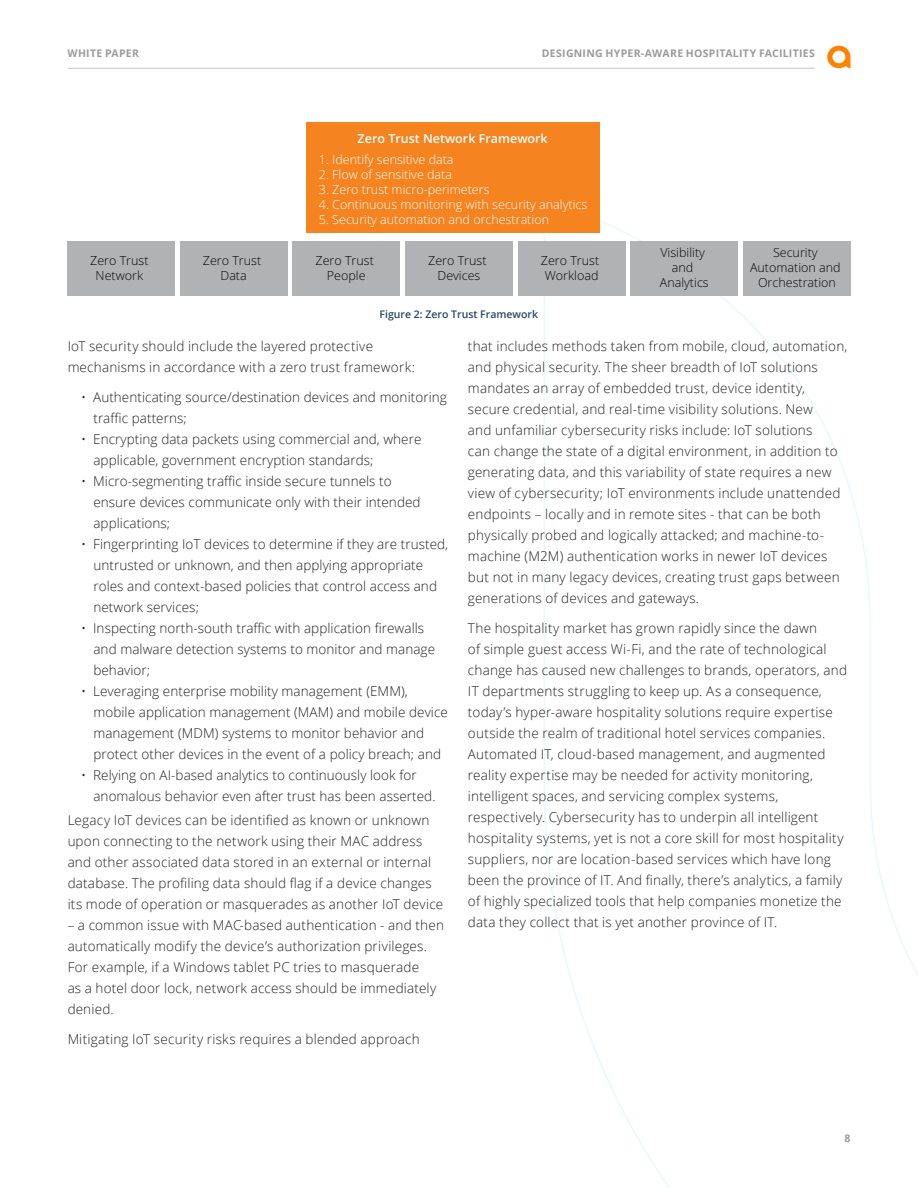
<style>
.page{position:relative;width:918px;height:1188px;background:#fff}
.page>*{position:absolute;margin:0;border:0;box-sizing:border-box;transform-origin:0 0}
.t1{font:300 13.5px/21px "Open Sans";letter-spacing:.015em;color:#231f20}
.t2{font:300 12.6px "Open Sans";color:#fff}
.t3{font:300 12.6px/15px "Open Sans";color:#040503;text-align:center}
.t4{font:600 12.6px "Open Sans";color:#fff}
.t5{font:700 10.5px "Open Sans";letter-spacing:.025em;color:#9c9b9b}
.Legal___Chart_Footer{font:600 10.5px "Open Sans";color:#274661}
</style>
<div class="page">
<hr style="left:68px;top:68px;width:747px;height:1px;background:#c3c5c6">
<svg style="left:543px;top:45px;width:375px;height:1143px"></svg>
<div style="left:306px;top:123px;width:293px;height:110px;background:#f58320"></div>
<div style="left:68px;top:241px;width:107px;height:55px;background:#b1b2b4"></div>
<div style="left:180px;top:241px;width:107px;height:55px;background:#b1b2b4"></div>
<div style="left:293px;top:241px;width:107px;height:55px;background:#b1b2b4"></div>
<div style="left:405px;top:241px;width:108px;height:55px;background:#b1b2b4"></div>
<div style="left:518px;top:241px;width:107px;height:55px;background:#b1b2b4"></div>
<div style="left:631px;top:241px;width:107px;height:55px;background:#b1b2b4"></div>
<div style="left:743px;top:241px;width:107px;height:55px;background:#b1b2b4"></div>
<p class="t5" style="left:68px;top:45px;width:73px">WHITE PAPER</p>
<p class="t5" style="left:542px;top:45px;width:274px">DESIGNING HYPER-AWARE HOSPITALITY FACILITIES</p>
<p class="t4" style="left:358px;top:129px;width:192px">Zero Trust Network Framework</p>
<p class="t2" style="left:319px;top:151px;width:136px">1. Identify sensitive data</p>
<p class="t2" style="left:319px;top:166px;width:135px">2. Flow of sensitive data</p>
<p class="t2" style="left:319px;top:181px;width:172px">3. Zero trust micro-perimeters</p>
<p class="t2" style="left:319px;top:196px;width:270px">4. Continuous monitoring with security analytics</p>
<p class="t2" style="left:319px;top:211px;width:232px">5. Security automation and orchestration</p>
<p class="t3" style="left:90px;top:252px;width:60px">Zero Trust<br>Network</p>
<p class="t3" style="left:203px;top:252px;width:60px">Zero Trust<br>Data</p>
<p class="t3" style="left:315px;top:252px;width:60px">Zero Trust<br>People</p>
<p class="t3" style="left:428px;top:252px;width:60px">Zero Trust<br>Devices</p>
<p class="t3" style="left:541px;top:252px;width:60px">Zero Trust<br>Workload</p>
<p class="t3" style="left:660px;top:245px;width:50px">Visibility and<br>Analytics</p>
<p class="t3" style="left:750px;top:245px;width:92px">Security<br>Automation and<br>Orchestration</p>
<p class="Legal___Chart_Footer" style="left:380px;top:307px;width:160px">Figure 2: Zero Trust Framework</p>
<p class="t1" style="left:68px;top:335px;width:349px">IoT security should include the layered protective mechanisms in accordance with a zero trust framework:</p>
<p class="t1" style="left:93px;top:386px;width:355px;text-indent:-12px">• Authenticating source/destination devices and monitoring traffic patterns;</p>
<p class="t1" style="left:93px;top:428px;width:330px;text-indent:-12px">• Encrypting data packets using commercial and, where applicable, government encryption standards;</p>
<p class="t1" style="left:93px;top:470px;width:329px;text-indent:-12px">• Micro-segmenting traffic inside secure tunnels to ensure devices communicate only with their intended applications;</p>
<p class="t1" style="left:93px;top:533px;width:356px;text-indent:-12px">• Fingerprinting IoT devices to determine if they are trusted, untrusted or unknown, and then applying appropriate roles and context-based policies that control access and network services;</p>
<p class="t1" style="left:93px;top:617px;width:343px;text-indent:-12px">• Inspecting north-south traffic with application firewalls and malware detection systems to monitor and manage behavior;</p>
<p class="t1" style="left:93px;top:680px;width:356px;text-indent:-12px">• Leveraging enterprise mobility management (EMM), mobile application management (MAM) and mobile device management (MDM) systems to monitor behavior and protect other devices in the event of a policy breach; and</p>
<p class="t1" style="left:93px;top:764px;width:344px;text-indent:-12px">• Relying on AI-based analytics to continuously look for anomalous behavior even after trust has been asserted.</p>
<p class="t1" style="left:68px;top:809px;width:377px">Legacy IoT devices can be identified as known or unknown upon connecting to the network using their MAC address and other associated data stored in an external or internal database. The profiling data should flag if a device changes its mode of operation or masquerades as another IoT device</p>
<p class="t1" style="left:68px;top:914px;width:378px">– a common issue with MAC-based authentication - and then automatically modify the device’s authorization privileges.<br>For example, if a Windows tablet PC tries to masquerade<br>as a hotel door lock, network access should be immediately denied.</p>
<p class="t1" style="left:68px;top:1028px;width:354px">Mitigating IoT security risks requires a blended approach</p>
<p class="t1" style="left:468px;top:335px;width:381px">that includes methods taken from mobile, cloud, automation, and physical security. The sheer breadth of IoT solutions mandates an array of embedded trust, device identity, secure credential, and real-time visibility solutions. New<br>and unfamiliar cybersecurity risks include: IoT solutions<br>can change the state of a digital environment, in addition to generating data, and this variability of state requires a new view of cybersecurity; IoT environments include unattended endpoints – locally and in remote sites - that can be both physically probed and logically attacked; and machine-to&shy;machine (M2M) authentication works in newer IoT devices but not in many legacy devices, creating trust gaps between generations of devices and gateways.</p>
<p class="t1" style="left:468px;top:617px;width:381px">The hospitality market has grown rapidly since the dawn<br>of simple guest access Wi-Fi, and the rate of technological change has caused new challenges to brands, operators, and IT departments struggling to keep up. As a consequence, today’s hyper-aware hospitality solutions require expertise outside the realm of traditional hotel services companies.<br>Automated IT, cloud-based management, and augmented reality expertise may be needed for activity monitoring, intelligent spaces, and servicing complex systems, respectively. Cybersecurity has to underpin all intelligent hospitality systems, yet is not a core skill for most hospitality suppliers, nor are location-based services which have long been the province of IT. And finally, there’s analytics, a family of highly specialized tools that help companies monetize the data they collect that is yet another province of IT.</p>
<p class="t5" style="left:845px;top:1131px;width:7px">8</p>
</div>
